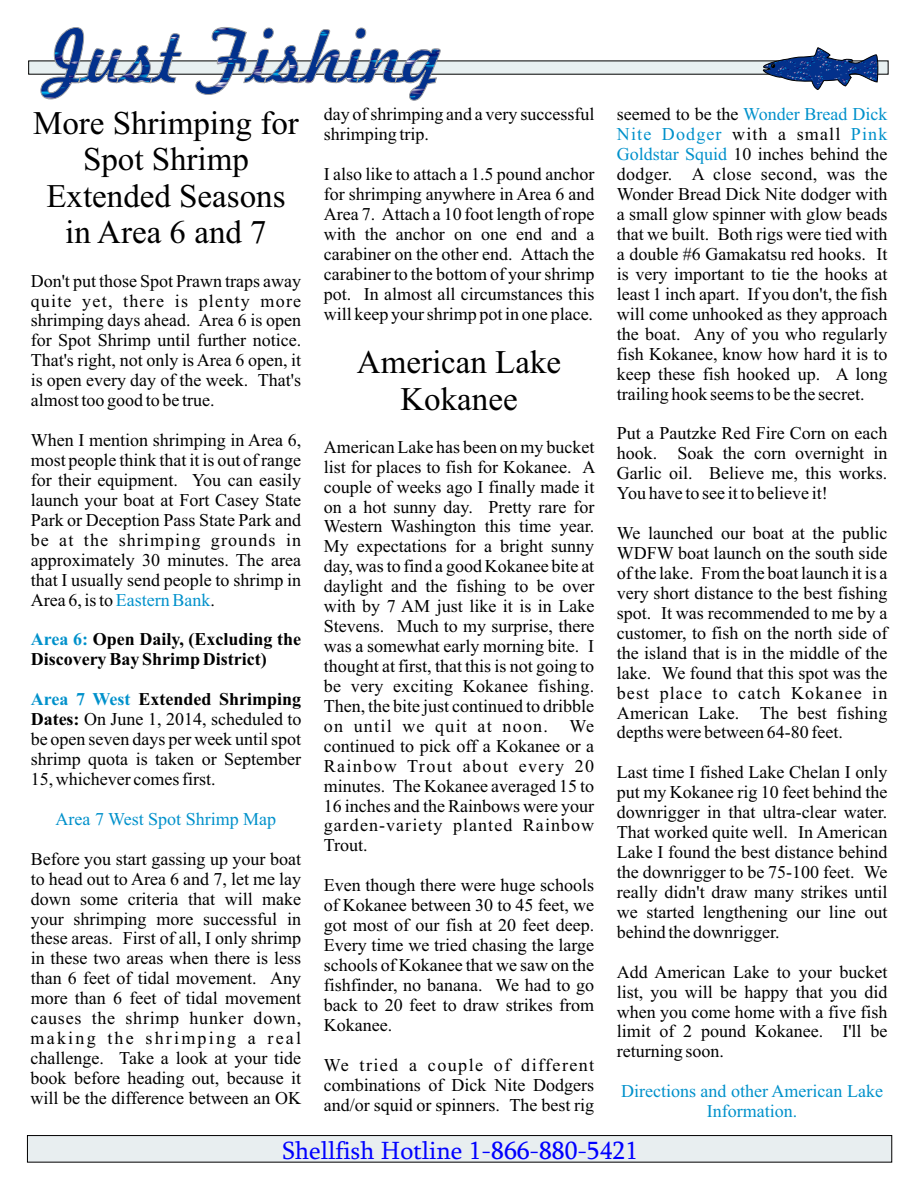
<style>
.page{position:relative;width:918px;height:1188px;background:#fff}
.page>*{position:absolute;margin:0;border:0;box-sizing:border-box;transform-origin:0 0}
.t1{font:33px/36.6px "Times New Roman";color:#000;text-align:center}
.t2{font:25.5px "Sylfaen";color:#00f}
.t3{font:18px/20px "Times New Roman";color:#000;text-align:justify}
.t4{font:18px/20px "Times New Roman";color:#0091cb;text-align:center}
.t5{font:700 18px/20px "Times New Roman";color:#000}
.s1{color:#0091cb}
.s2{font-weight:700;color:#0091cb}
.s3{font-weight:700}
</style>
<div class="page">
<div style="left:27px;top:1135px;width:865px;height:27px;background:#e8eef0;border:1px solid #000"></div>
<div style="left:28px;top:61px;width:860px;height:13px;background:#e8f0f1"></div>
<svg style="left:41px;top:27px;width:400px;height:74px"></svg>
<svg style="left:763px;top:47px;width:115px;height:43px"></svg>
<h1 class="t1" style="left:33px;top:108px;width:267px">More Shrimping for<br>Spot Shrimp<br>Extended Seasons in Area 6 and 7</h1>
<p class="t3" style="left:31px;top:272px;width:272px">Don't put those Spot Prawn traps away quite yet, there is plenty more shrimping days ahead. Area 6 is open for Spot Shrimp until further notice.<br>That's right, not only is Area 6 open, it is open every day of the week. That's almost too good to be true.</p>
<p class="t3" style="left:31px;top:432px;width:272px">When I mention shrimping in Area 6, most people think that it is out of range for their equipment. You can easily launch your boat at Fort Casey State Park or Deception Pass State Park and be at the shrimping grounds in approximately 30 minutes. The area that I usually send people to shrimp in Area 6, is to <span class="s1">Eastern Bank</span>.</p>
<p class="t5" style="left:31px;top:631px;width:272px"><span class="s1">Area 6:</span> Open Daily, (Excluding the<br>Discovery Bay Shrimp District)</p>
<p class="t3" style="left:31px;top:691px;width:272px"><span class="s2">Area 7 West</span> <span class="s3">Extended Shrimping Dates:</span> On June 1, 2014, scheduled to be open seven days per week until spot shrimp quota is taken or September 15, whichever comes first.</p>
<p class="t4" style="left:56px;top:811px;width:222px">Area 7 West Spot Shrimp Map</p>
<p class="t3" style="left:31px;top:850px;width:272px">Before you start gassing up your boat to head out to Area 6 and 7, let me lay down some criteria that will make your shrimping more successful in these areas. First of all, I only shrimp in these two areas when there is less than 6 feet of tidal movement. Any more than 6 feet of tidal movement causes the shrimp hunker down, making the shrimping a real challenge. Take a look at your tide book before heading out, because it will be the difference between an OK</p>
<p class="t3" style="left:324px;top:106px;width:272px">day of shrimping and a very successful shrimping trip.</p>
<p class="t3" style="left:324px;top:166px;width:272px">I also like to attach a 1.5 pound anchor for shrimping anywhere in Area 6 and Area 7. Attach a 10 foot length of rope with the anchor on one end and a carabiner on the other end. Attach the carabiner to the bottom of your shrimp pot. In almost all circumstances this will keep your shrimp pot in one place.</p>
<h1 class="t1" style="left:357px;top:347px;width:206px">American Lake<br>Kokanee</h1>
<p class="t3" style="left:324px;top:438px;width:273px">American Lake has been on my bucket list for places to fish for Kokanee. A couple of weeks ago I finally made it on a hot sunny day. Pretty rare for Western Washington this time year.<br>My expectations for a bright sunny day, was to find a good Kokanee bite at daylight and the fishing to be over with by 7 AM just like it is in Lake Stevens. Much to my surprise, there was a somewhat early morning bite. I thought at first, that this is not going to be very exciting Kokanee fishing.<br>Then, the bite just continued to dribble on until we quit at noon. We continued to pick off a Kokanee or a Rainbow Trout about every 20 minutes. The Kokanee averaged 15 to 16 inches and the Rainbows were your garden-variety planted Rainbow Trout.</p>
<p class="t3" style="left:324px;top:877px;width:272px">Even though there were huge schools of Kokanee between 30 to 45 feet, we got most of our fish at 20 feet deep.<br>Every time we tried chasing the large schools of Kokanee that we saw on the fishfinder, no banana. We had to go back to 20 feet to draw strikes from Kokanee.</p>
<p class="t3" style="left:324px;top:1056px;width:272px">We tried a couple of different combinations of Dick Nite Dodgers and/or squid or spinners. The best rig</p>
<p class="t3" style="left:617px;top:106px;width:272px">seemed to be the <span class="s1">Wonder Bread Dick Nite Dodger</span> with a small <span class="s1">Pink Goldstar Squid</span> 10 inches behind the dodger. A close second, was the Wonder Bread Dick Nite dodger with a small glow spinner with glow beads that we built. Both rigs were tied with a double #6 Gamakatsu red hooks. It is very important to tie the hooks at least 1 inch apart. If you don't, the fish will come unhooked as they approach the boat. Any of you who regularly fish Kokanee, know how hard it is to keep these fish hooked up. A long trailing hook seems to be the secret.</p>
<p class="t3" style="left:617px;top:425px;width:272px">Put a Pautzke Red Fire Corn on each hook. Soak the corn overnight in Garlic oil. Believe me, this works.<br>You have to see it to believe it!</p>
<p class="t3" style="left:617px;top:525px;width:272px">We launched our boat at the public WDFW boat launch on the south side of the lake. From the boat launch it is a very short distance to the best fishing spot. It was recommended to me by a customer, to fish on the north side of the island that is in the middle of the lake. We found that this spot was the best place to catch Kokanee in American Lake. The best fishing depths were between 64-80 feet.</p>
<p class="t3" style="left:617px;top:764px;width:272px">Last time I fished Lake Chelan I only put my Kokanee rig 10 feet behind the downrigger in that ultra-clear water.<br>That worked quite well. In American Lake I found the best distance behind the downrigger to be 75-100 feet. We really didn't draw many strikes until we started lengthening our line out behind the downrigger.</p>
<p class="t3" style="left:617px;top:963px;width:272px">Add American Lake to your bucket list, you will be happy that you did when you come home with a five fish limit of 2 pound Kokanee. I'll be returning soon.</p>
<p class="t4" style="left:621px;top:1083px;width:263px">Directions and other American Lake<br>Information.</p>
<h2 class="t2" style="left:282px;top:1140px;width:357px">Shellfish Hotline 1-866-880-5421</h2>
</div>
